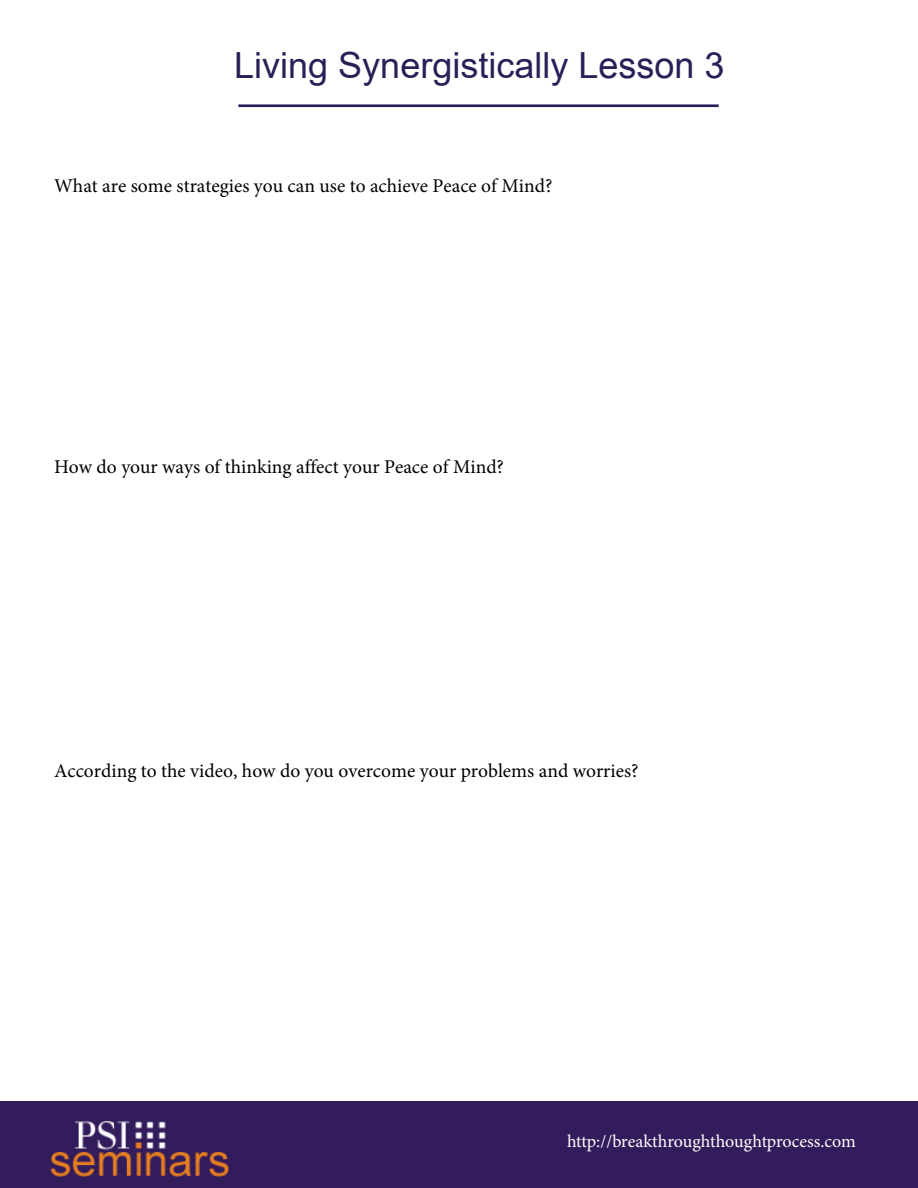
<style>
.page{position:relative;width:918px;height:1188px;background:#fff}
.page>*{position:absolute;margin:0;border:0;box-sizing:border-box;transform-origin:0 0}
.t1{font:36px "Arial";color:#2a1f57}
.t2{font:19.5px "Minion Pro";color:#000}
.t3{font:18px "Minion Pro";letter-spacing:-.005em;color:#fff}
</style>
<div class="page">
<hr style="left:238px;top:104px;width:481px;height:3px;background:#2a1f57">
<div style="left:0;top:1102px;width:918px;height:86px;background:#321c5b"></div>
<h1 class="t1" style="left:234px;top:40px;width:492px">Living Synergistically Lesson 3</h1>
<p class="t2" style="left:54px;top:173px;width:500px">What are some strategies you can use to achieve Peace of Mind?</p>
<p class="t2" style="left:54px;top:454px;width:452px">How do your ways of thinking affect your Peace of Mind?</p>
<p class="t2" style="left:54px;top:758px;width:586px">According to the video, how do you overcome your problems and worries?</p>
<p class="t3" style="left:567px;top:1129px;width:290px">http://breakthroughthoughtprocess.com</p>
</div>
